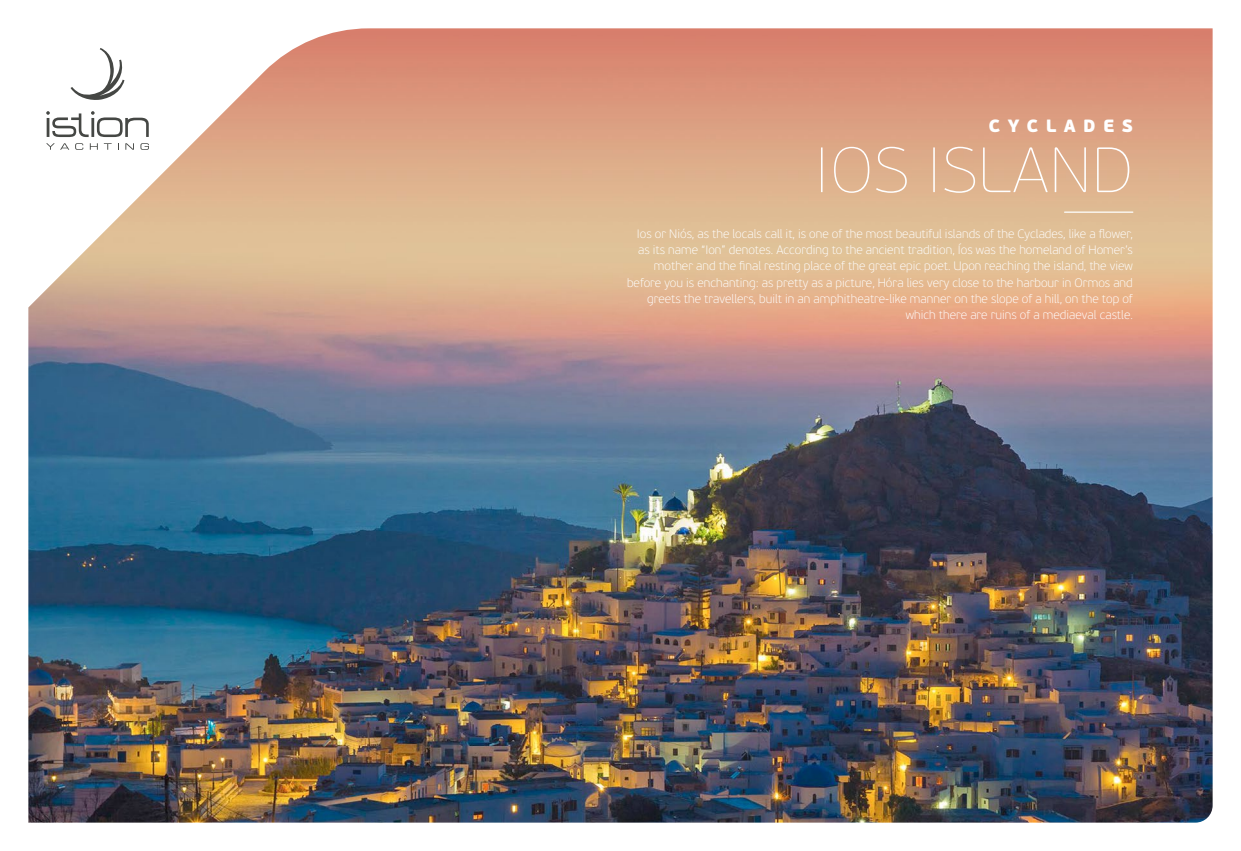
<style>
.page{position:relative;width:1241px;height:851px;background:#fff}
.page>*{position:absolute;margin:0;border:0;box-sizing:border-box;transform-origin:0 0}
.t1{font:63.75px "PF Beau Sans Pro X Thin";letter-spacing:.025em;color:#fff}
.t2{font:900 17.75px "PF Beau Sans Pro";letter-spacing:.42em;color:#fff}
.t3{font:100 12.25px/16.2px "PF Beau Sans Pro";color:#fff;text-align:right}
</style>
<div class="page">
<img style="left:28px;top:28px;width:1184px;height:794px">
<hr style="left:1064px;top:211px;width:68px;height:2px;background:#fff">
<svg style="left:70px;top:48px;width:56px;height:53px"></svg>
<svg style="left:46px;top:111px;width:103px;height:26px"></svg>
<svg style="left:46px;top:143px;width:23px;height:7px"></svg>
<svg style="left:75px;top:143px;width:8px;height:7px"></svg>
<svg style="left:90px;top:143px;width:8px;height:7px"></svg>
<svg style="left:104px;top:143px;width:8px;height:7px"></svg>
<svg style="left:125px;top:143px;width:9px;height:7px"></svg>
<svg style="left:140px;top:143px;width:9px;height:7px"></svg>
<h2 class="t2" style="left:988px;top:114px;width:146px">CYCLADES</h2>
<h1 class="t1" style="left:814px;top:134px;width:320px">IOS ISLAND</h1>
<p class="t3" style="left:627px;top:225px;width:507px">Ios or Niós, as the locals call it, is one of the most beautiful islands of the Cyclades, like a flower, as its name “Ion” denotes. According to the ancient tradition, Íos was the homeland of Homer’s mother and the final resting place of the great epic poet. Upon reaching the island, the view before you is enchanting: as pretty as a picture, Hóra lies very close to the harbour in Ormos and greets the travellers, built in an amphitheatre-like manner on the slope of a hill, on the top of which there are ruins of a mediaeval castle.</p>
</div>
